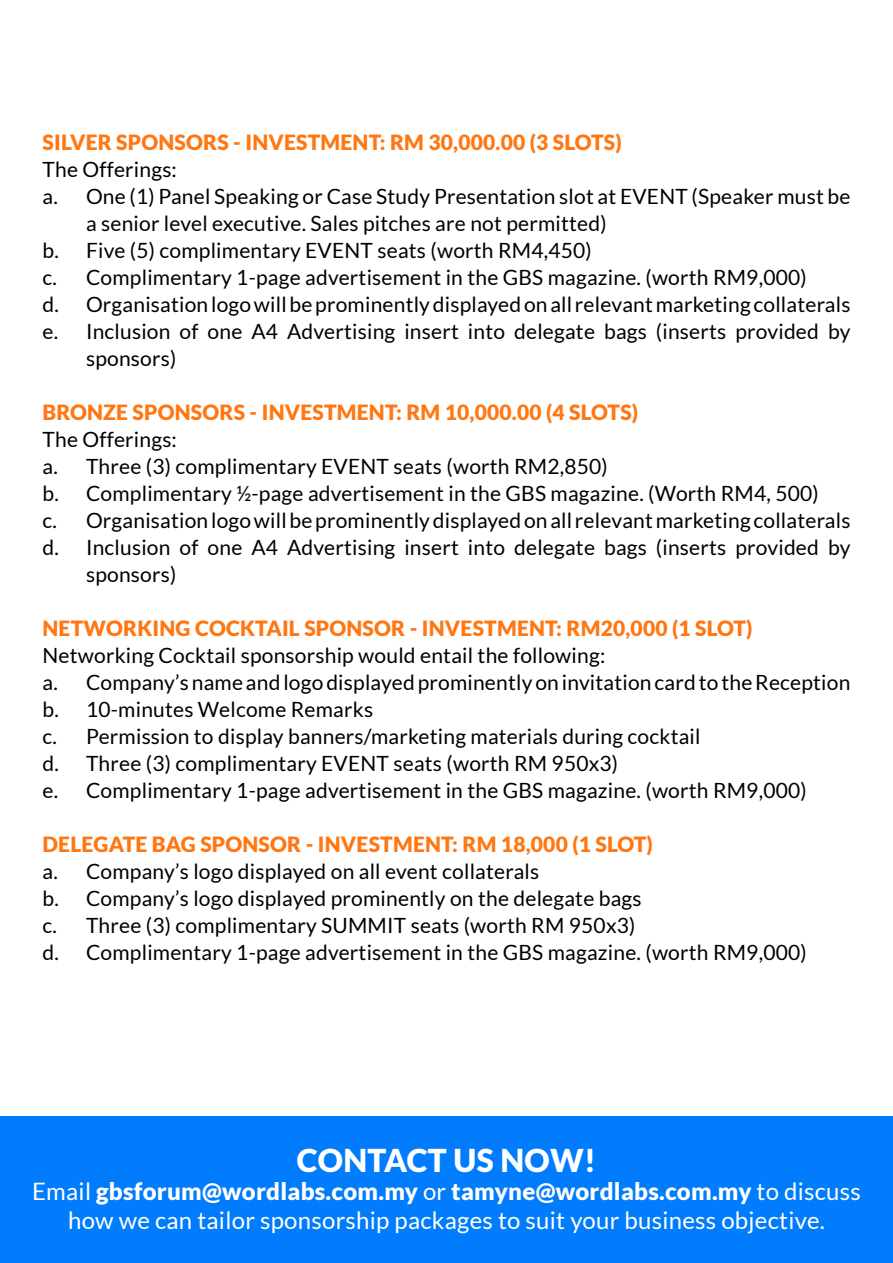
<style>
.page{position:relative;width:893px;height:1263px;background:#fff}
.page>*{position:absolute;margin:0;border:0;box-sizing:border-box;transform-origin:0 0}
.t1{font:900 31.5px "Lato";letter-spacing:.01em;color:#fff}
.t2{font:24px/28.5px "Lato";letter-spacing:.01em;color:#fff;text-align:center}
.t3{font:21px/27px "Lato";letter-spacing:.01em;color:#000}
.t4{font:900 21px "Lato";letter-spacing:.01em;color:#ff7713}
.s1{font-weight:900}
</style>
<div class="page">
<div style="left:0;top:1116px;width:893px;height:147px;background:#007cfc"></div>
<p class="t4" style="left:43px;top:130px;width:24px">SILVER</p>
<p class="t4" style="left:116px;top:130px;width:28px">SPON</p>
<p class="t4" style="left:175px;top:130px;width:449px">SORS - INVESTMENT: RM 30,000.00 (3 SLOTS)</p>
<p class="t3" style="left:43px;top:155px;width:136px">The Offerings:</p>
<p class="t3" style="left:43px;top:182px;width:809px">a. One (1) Panel Speaking or Case Study Presentation slot at EVENT (Speaker must be</p>
<p class="t3" style="left:86px;top:209px;width:522px">a senior level executive. Sales pitches are not permitted)</p>
<p class="t3" style="left:43px;top:236px;width:551px">b. Five (5) complimentary EVENT seats (worth RM4,450)</p>
<p class="t3" style="left:43px;top:263px;width:766px">c. Complimentary 1-page advertisement in the GBS magazine. (worth RM9,000)</p>
<p class="t3" style="left:43px;top:290px;width:809px">d. Organisation logo will be prominently displayed on all relevant marketing collaterals</p>
<p class="t3" style="left:43px;top:317px;width:809px">e. Inclusion of one A4 Advertising insert into delegate bags (inserts provided by</p>
<p class="t3" style="left:86px;top:344px;width:92px">sponsors)</p>
<p class="t4" style="left:43px;top:400px;width:29px">BRONZE</p>
<p class="t4" style="left:133px;top:400px;width:28px">SPON</p>
<p class="t4" style="left:191px;top:400px;width:449px">SORS - INVESTMENT: RM 10,000.00 (4 SLOTS)</p>
<p class="t3" style="left:43px;top:425px;width:136px">The Offerings:</p>
<p class="t3" style="left:43px;top:452px;width:567px">a. Three (3) complimentary EVENT seats (worth RM2,850)</p>
<p class="t3" style="left:43px;top:479px;width:778px">b. Complimentary ½-page advertisement in the GBS magazine. (Worth RM4, 500)</p>
<p class="t3" style="left:43px;top:506px;width:809px">c. Organisation logo will be prominently displayed on all relevant marketing collaterals</p>
<p class="t3" style="left:43px;top:533px;width:809px">d. Inclusion of one A4 Advertising insert into delegate bags (inserts provided by</p>
<p class="t3" style="left:86px;top:560px;width:92px">sponsors)</p>
<p class="t4" style="left:43px;top:616px;width:15px">NET</p>
<p class="t4" style="left:83px;top:616px;width:82px">WORKING</p>
<p class="t4" style="left:195px;top:616px;width:16px">COC</p>
<p class="t4" style="left:240px;top:616px;width:106px">KTAI L SPONSOR</p>
<p class="t4" style="left:410px;top:616px;width:344px">- INVESTMENT: RM 20,000 (1 SLOT)</p>
<p class="t3" style="left:43px;top:641px;width:809px">Networking Cocktail sponsorship would entail the following:<br>a. Company’s name and logo displayed prominently on invitation card to the Reception b. 10-minutes Welcome Remarks<br>c. Permission to display banners/marketing materials during cocktail<br>d. Three (3) complimentary EVENT seats (worth RM 950x3)<br>e. Complimentary 1-page advertisement in the GBS magazine. (worth RM9,000)</p>
<p class="t4" style="left:43px;top:832px;width:14px">DELE</p>
<p class="t4" style="left:94px;top:832px;width:135px">GATE BAG SPON</p>
<p class="t4" style="left:259px;top:832px;width:396px">SOR - INVESTMENT: RM 18,000 (1 SLOT)</p>
<p class="t3" style="left:43px;top:857px;width:766px">a. Company’s logo displayed on all event collaterals<br>b. Company’s logo displayed prominently on the delegate bags<br>c. Three (3) complimentary SUMMIT seats (worth RM 950x3)<br>d. Complimentary 1-page advertisement in the GBS magazine. (worth RM9,000)</p>
<h1 class="t1" style="left:297px;top:1142px;width:300px">CONTACT US NOW!</h1>
<p class="t2" style="left:32px;top:1177px;width:830px">Email <span class="s1">GBSFORUM@WORDLABS.COM.MY</span> or <span class="s1">TAMYNE@WORDLABS.COM.MY</span> to discuss how we can tailor sponsorship packages to suit your business objective.</p>
</div>
